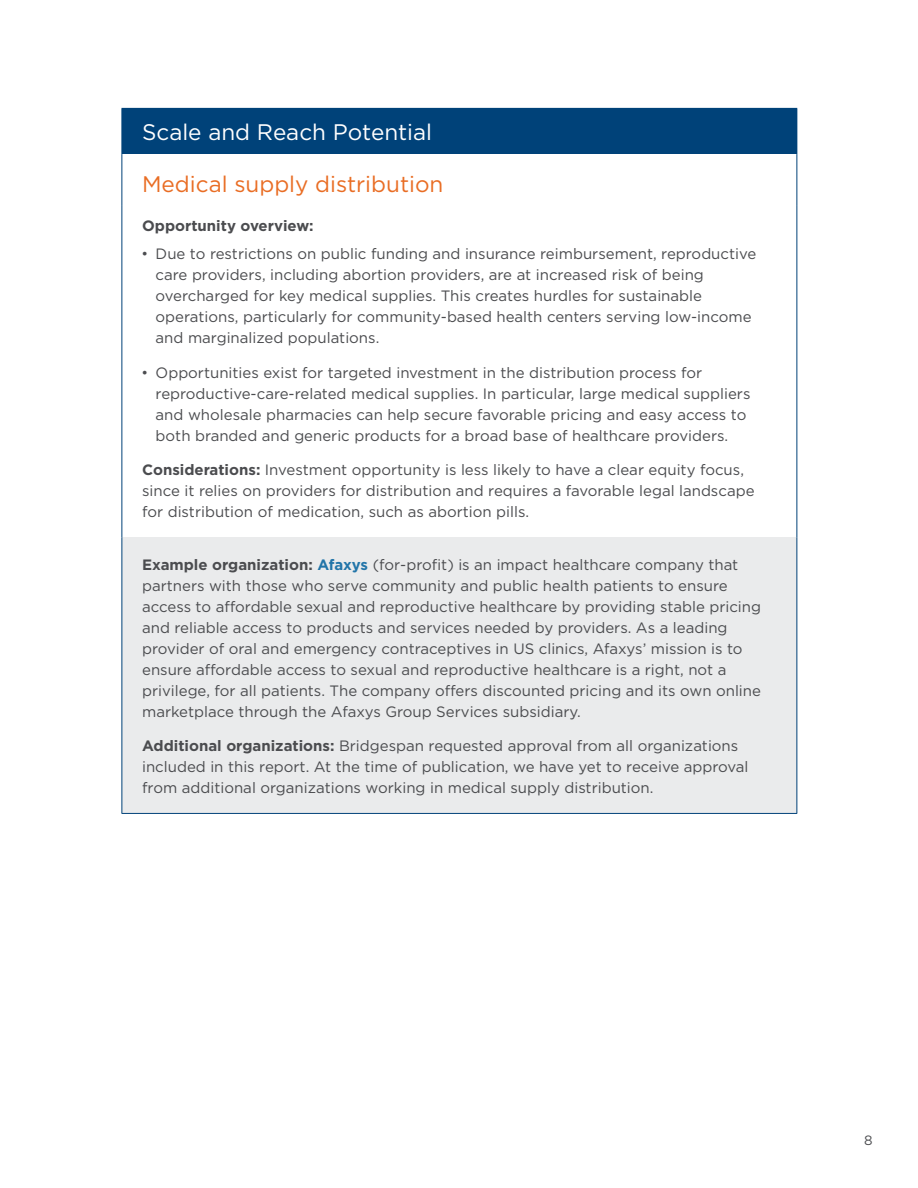
<style>
.page{position:relative;width:918px;height:1188px;background:#fff}
.page>*{position:absolute;margin:0;border:0;box-sizing:border-box;transform-origin:0 0}
._12-OrangeHead{font:22.5px "Gotham";color:#e96d24}
._12-OrangeHead-2{font:22.5px "Gotham";color:#fff}
._04-BodyText{font:15px/21px "Gotham";color:#4b4c4f}
._04-BodyText-2{font:700 15px "Gotham";color:#4b4c4f}
.t1{font:13.5px "Gotham";color:#4b4c4f}
.s1{font-family:"Arial"}
.s2{font-weight:700}
.s3{font-weight:700;color:#2275a9}
</style>
<div class="page">
<div style="left:122px;top:108px;width:675px;height:46px;background:#004279"></div>
<div style="left:122px;top:537px;width:675px;height:276px;background:#eaebec"></div>
<hr style="left:122px;top:154px;width:1px;height:52px;background:#004279">
<hr style="left:796px;top:154px;width:1px;height:52px;background:#004279">
<hr style="left:122px;top:206px;width:1px;height:331px;background:#004279">
<hr style="left:796px;top:206px;width:1px;height:331px;background:#004279">
<hr style="left:122px;top:537px;width:1px;height:276px;background:#004279">
<hr style="left:796px;top:537px;width:1px;height:276px;background:#004279">
<hr style="left:122px;top:813px;width:675px;height:1px;background:#004279">
<p class="_12-OrangeHead-2" style="left:142px;top:118px;width:292px">Scale and Reach Potential</p>
<p class="_12-OrangeHead" style="left:142px;top:170px;width:303px">Medical supply distribution</p>
<p class="_04-BodyText-2" style="left:142px;top:216px;width:173px">Opportunity overview:</p>
<p class="_04-BodyText" style="left:156px;top:243px;width:602px;text-indent:-14px"><span class="s1">•</span> Due to restrictions on public funding and insurance reimbursement, reproductive care providers, including abortion providers, are at increased risk of being overcharged for key medical supplies. This creates hurdles for sustainable operations, particularly for community-based health centers serving low-income and marginalized populations.</p>
<p class="_04-BodyText" style="left:156px;top:362px;width:596px;text-indent:-14px"><span class="s1">•</span> Opportunities exist for targeted investment in the distribution process for reproductive-care-related medical supplies. In particular, large medical suppliers and wholesale pharmacies can help secure favorable pricing and easy access to both branded and generic products for a broad base of healthcare providers.</p>
<p class="_04-BodyText" style="left:142px;top:459px;width:614px"><span class="s2">Considerations:</span> Investment opportunity is less likely to have a clear equity focus, since it relies on providers for distribution and requires a favorable legal landscape for distribution of medication, such as abortion pills.</p>
<p class="_04-BodyText" style="left:142px;top:554px;width:620px"><span class="s2">Example organization:</span> <span class="s3">Afaxys</span> (for-profit) is an impact healthcare company that partners with those who serve community and public health patients to ensure access to affordable sexual and reproductive healthcare by providing stable pricing and reliable access to products and services needed by providers. As a leading provider of oral and emergency contraceptives in US clinics, Afaxys’ mission is to ensure affordable access to sexual and reproductive healthcare is a right, not a privilege, for all patients. The company offers discounted pricing and its own online marketplace through the Afaxys Group Services subsidiary.</p>
<p class="_04-BodyText" style="left:142px;top:735px;width:608px"><span class="s2">Additional organizations:</span> Bridgespan requested approval from all organizations included in this report. At the time of publication, we have yet to receive approval from additional organizations working in medical supply distribution.</p>
<p class="t1" style="left:864px;top:1131px;width:10px">8</p>
</div>
